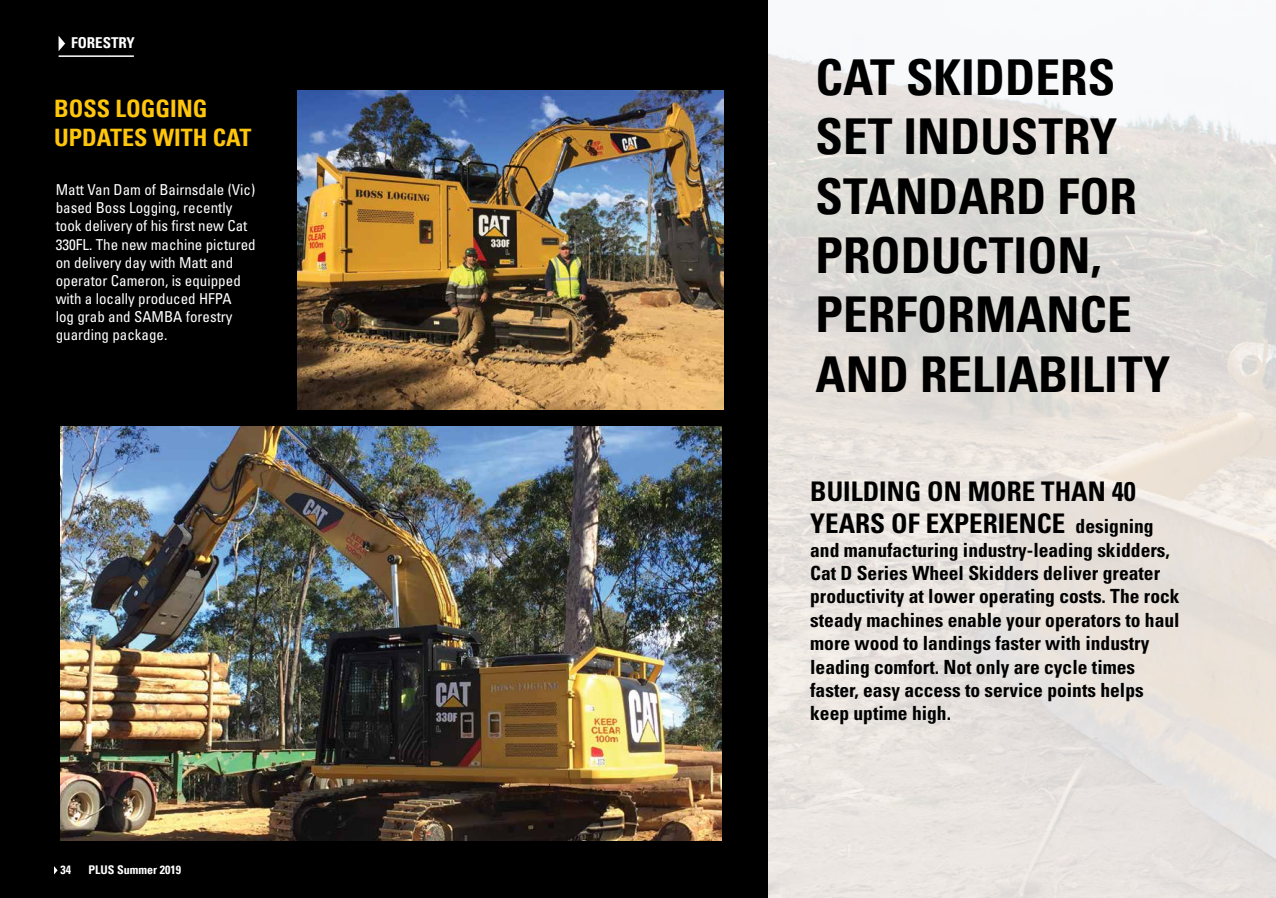
<style>
.page{position:relative;width:1276px;height:898px;background:#fff}
.page>*{position:absolute;margin:0;border:0;box-sizing:border-box;transform-origin:0 0}
.t1{font:700 condensed 49.5px/59.4px "Univers LT";color:#000}
.t2{font:700 condensed 27px/32.4px "Univers LT Std";color:#000}
.t3{font:700 condensed 24px/28.8px "Univers LT";color:#ffc60b}
.t4{font:700 condensed 19.5px/23.4px "Univers LT Std";color:#000}
.t5{font:condensed 15px/18px "Univers LT Std";color:#fff}
.t6{font:700 condensed 15px "Univers LT";color:#fff}
.t7{font:700 condensed 12px "Univers LT";color:#fff}
.s1{font-size:19.5px}
</style>
<div class="page">
<img style="left:767px;top:0;width:509px;height:897px">
<div style="left:0;top:0;width:767px;height:897px;background:#000"></div>
<img style="left:60px;top:426px;width:661px;height:414px">
<img style="left:298px;top:90px;width:426px;height:319px">
<svg style="left:59px;top:36px;width:6px;height:15px"></svg>
<hr style="left:59px;top:55px;width:75px;height:2px;background:#fff">
<svg style="left:54px;top:866px;width:4px;height:8px"></svg>
<p class="t6" style="left:71px;top:34px;width:65px">FORESTRY</p>
<p class="t3" style="left:54px;top:94px;width:199px">BOSS LOGGING<br>UPDATES WITH CAT</p>
<p class="t5" style="left:56px;top:181px;width:201px">Matt Van Dam of Bairnsdale (Vic) based Boss Logging, recently took delivery of his first new Cat<br>330FL. The new machine pictured on delivery day with Matt and operator Cameron, is equipped with a locally produced HFPA<br>log grab and SAMBA forestry guarding package.</p>
<p class="t7" style="left:60px;top:861px;width:12px">34</p>
<p class="t7" style="left:88px;top:861px;width:94px">PLUS Summer 2019</p>
<h1 class="t1" style="left:815px;top:47px;width:356px">CAT SKIDDERS<br>SET INDUSTRY<br>STANDARD FOR<br>PRODUCTION,<br>PERFORMANCE<br>AND RELIABILITY</h1>
<h2 class="t2" style="left:810px;top:474px;width:345px">BUILDING ON MORE THAN 40<br>YEARS OF EXPERIENCE <span class="s1">designing</span></h2>
<p class="t4" style="left:810px;top:537px;width:371px">and manufacturing industry-leading skidders, Cat D Series Wheel Skidders deliver greater productivity at lower operating costs. The rock steady machines enable your operators to haul more wood to landings faster with industry leading comfort. Not only are cycle times faster, easy access to service points helps keep uptime high.</p>
</div>
